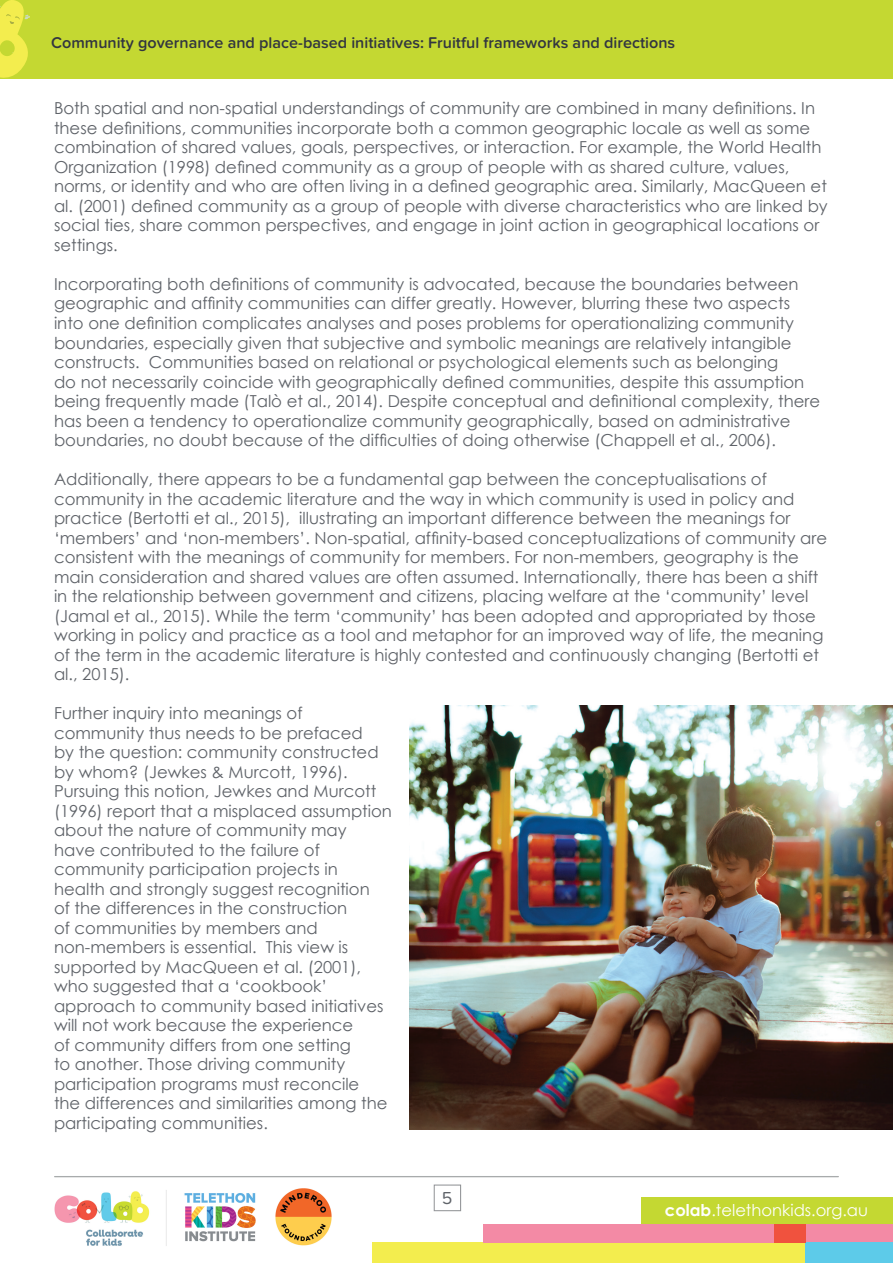
<style>
.page{position:relative;width:893px;height:1263px;background:#fff}
.page>*{position:absolute;margin:0;border:0;box-sizing:border-box;transform-origin:0 0}
.t1{font:18px "Proxima Nova Soft";color:#5f6369}
.t2{font:16.5px/19.5px "Century Gothic";color:#5f6369}
.t3{font:16.35px "Century Gothic";color:#fff}
.t4{font:600 16.2px "Proxima Nova Soft";color:#323640}
.s1{font-weight:700}
</style>
<div class="page">
<div style="left:0;top:0;width:893px;height:78px;background:#c4d832"></div>
<div style="left:372px;top:1243px;width:521px;height:20px;background:#f3ed4e"></div>
<div style="left:483px;top:1224px;width:410px;height:19px;background:#f38aa5"></div>
<div style="left:806px;top:1243px;width:87px;height:20px;background:#5dcbe9"></div>
<div style="left:774px;top:1224px;width:32px;height:19px;background:#f0523e"></div>
<svg style="left:0;top:0;width:31px;height:79px"></svg>
<hr style="left:55px;top:1176px;width:783px;height:1px;background:#a8abac">
<div style="left:434px;top:1184px;width:27px;height:27px;border:1px solid #fff"></div>
<div style="left:642px;top:1197px;width:251px;height:27px;background:#c4d832"></div>
<img style="left:409px;top:706px;width:484px;height:423px">
<img style="left:54px;top:1188px;width:277px;height:58px">
<p class="t4" style="left:51px;top:33px;width:626px">Community governance and place-based initiatives: Fruitful frameworks and directions</p>
<p class="t2" style="left:54px;top:98px;width:775px">Both spatial and non-spatial understandings of community are combined in many definitions. In these definitions, communities incorporate both a common geographic locale as well as some combination of shared values, goals, perspectives, or interaction. For example, the World Health Organization (1998) defined community as a group of people with as shared culture, values, norms, or identity and who are often living in a defined geographic area. Similarly, MacQueen et al. (2001) defined community as a group of people with diverse characteristics who are linked by social ties, share common perspectives, and engage in joint action in geographical locations or settings.</p>
<p class="t2" style="left:54px;top:274px;width:768px">Incorporating both definitions of community is advocated, because the boundaries between geographic and affinity communities can differ greatly. However, blurring these two aspects into one definition complicates analyses and poses problems for operationalizing community boundaries, especially given that subjective and symbolic meanings are relatively intangible constructs. Communities based on relational or psychological elements such as belonging<br>do not necessarily coincide with geographically defined communities, despite this assumption being frequently made (Talò et al., 2014). Despite conceptual and definitional complexity, there has been a tendency to operationalize community geographically, based on administrative boundaries, no doubt because of the difficulties of doing otherwise (Chappell et al., 2006).</p>
<p class="t2" style="left:54px;top:469px;width:775px">Additionally, there appears to be a fundamental gap between the conceptualisations of community in the academic literature and the way in which community is used in policy and practice (Bertotti et al., 2015), illustrating an important difference between the meanings for ‘members’ and ‘non-members’. Non-spatial, affinity-based conceptualizations of community are consistent with the meanings of community for members. For non-members, geography is the main consideration and shared values are often assumed. Internationally, there has been a shift in the relationship between government and citizens, placing welfare at the ‘community’ level (Jamal et al., 2015). While the term ‘community’ has been adopted and appropriated by those working in policy and practice as a tool and metaphor for an improved way of life, the meaning of the term in the academic literature is highly contested and continuously changing (Bertotti et al., 2015).</p>
<p class="t2" style="left:54px;top:703px;width:340px">Further inquiry into meanings of community thus needs to be prefaced<br>by the question: community constructed by whom? (Jewkes &amp; Murcott, 1996).<br>Pursuing this notion, Jewkes and Murcott (1996) report that a misplaced assumption about the nature of community may have contributed to the failure of community participation projects in health and strongly suggest recognition<br>of the differences in the construction<br>of communities by members and non-members is essential. This view is supported by MacQueen et al. (2001), who suggested that a ‘cookbook’ approach to community based initiatives will not work because the experience<br>of community differs from one setting<br>to another. Those driving community participation programs must reconcile<br>the differences and similarities among the participating communities.</p>
<p class="t1" style="left:442px;top:1187px;width:12px">5</p>
<p class="t3" style="left:665px;top:1199px;width:205px"><span class="s1">colab</span>.telethonkids.org.au</p>
</div>
